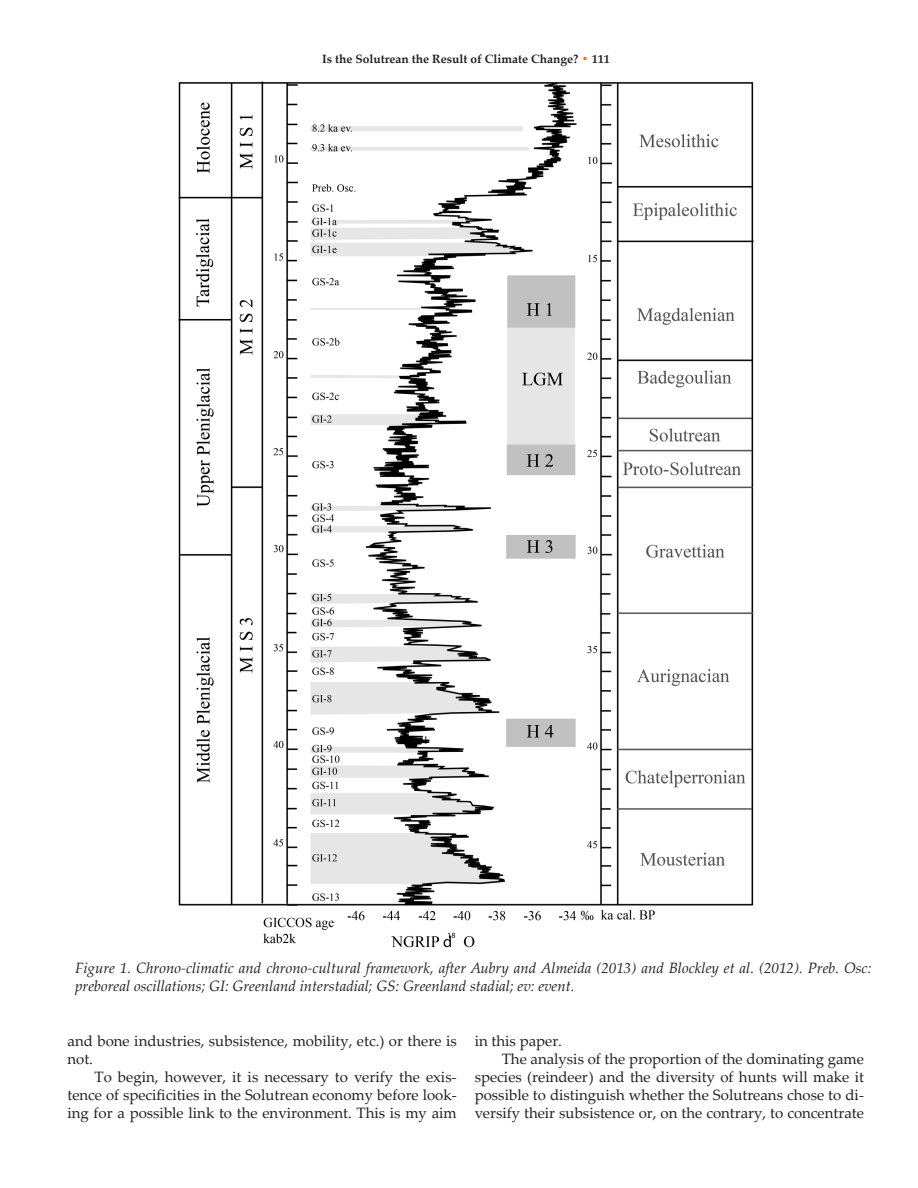
<style>
.page{position:relative;width:918px;height:1188px;background:#fff}
.page>*{position:absolute;margin:0;border:0;box-sizing:border-box;transform-origin:0 0}
.article_paragraph{font:15px/18px "Palatino Linotype";color:#231f20;text-align:justify}
.figure_caption{font:italic 15px/18px "Palatino Linotype";color:#231f20}
.t1{font:700 12px "Palatino Linotype";color:#231f20}
.s1{color:#f36e21}
</style>
<div class="page">
<img style="left:178px;top:81px;width:576px;height:867px">
<p class="t1" style="left:322px;top:50px;width:289px">Is the Solutrean the Result of Climate Change? <span class="s1">•</span> 111</p>
<p class="figure_caption" style="left:75px;top:959px;width:798px">Figure 1. Chrono-climatic and chrono-cultural framework, after Aubry and Almeida (2013) and Blockley et al. (2012). Preb. Osc: preboreal oscillations; GI: Greenland interstadial; GS: Greenland stadial; ev: event.</p>
<p class="article_paragraph" style="left:68px;top:1031px;width:391px">and bone industries, subsistence, mobility, etc.) or there is not.</p>
<p class="article_paragraph" style="left:68px;top:1067px;width:391px;text-indent:27px">To begin, however, it is necessary to verify the exis&shy;tence of specificities in the Solutrean economy before look&shy;ing for a possible link to the environment. This is my aim</p>
<p class="article_paragraph" style="left:475px;top:1031px;width:89px">in this paper.</p>
<p class="article_paragraph" style="left:475px;top:1049px;width:391px;text-indent:27px">The analysis of the proportion of the dominating game species (reindeer) and the diversity of hunts will make it possible to distinguish whether the Solutreans chose to di&shy;versify their subsistence or, on the contrary, to concentrate</p>
</div>
